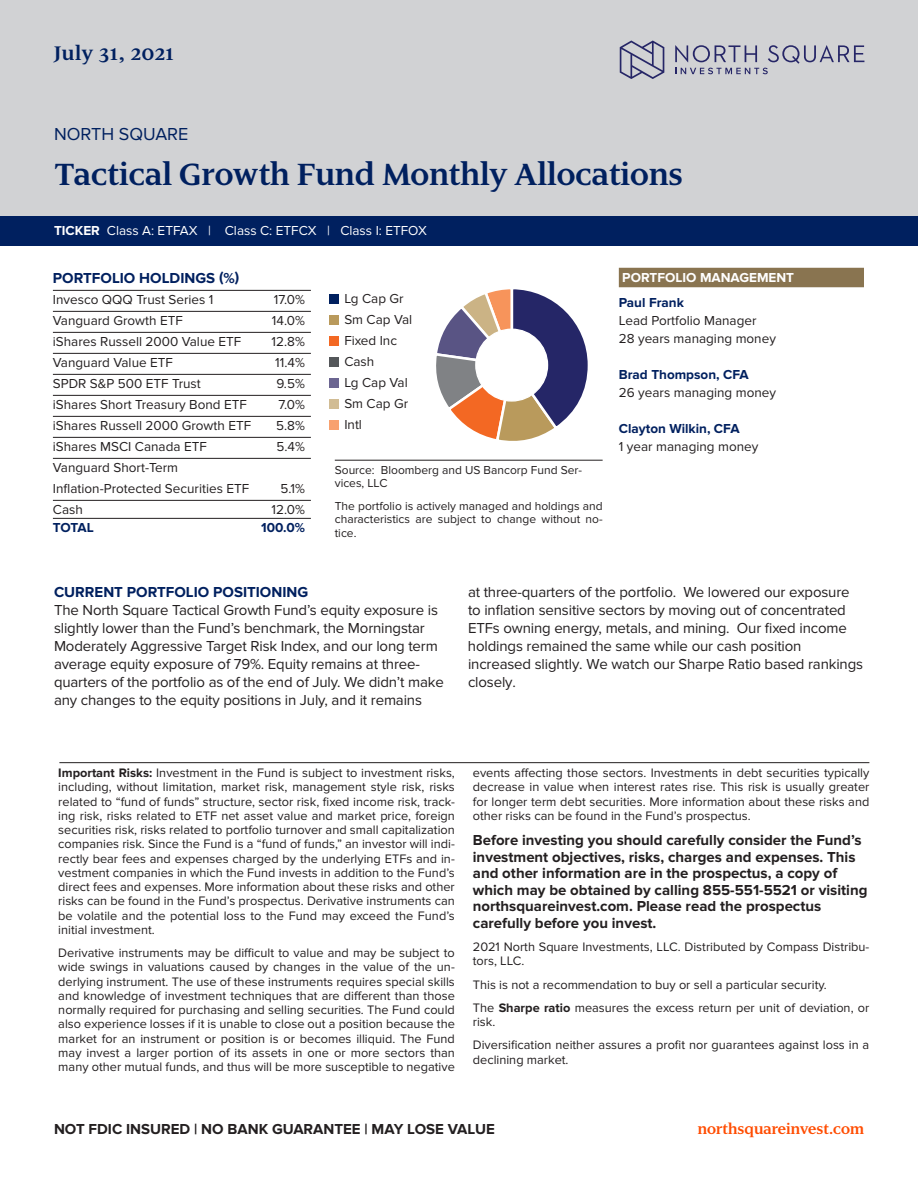
<style>
.page{position:relative;width:918px;height:1188px;background:#fff}
.page>*{position:absolute;margin:0;border:0;box-sizing:border-box;transform-origin:0 0}
.Head{font:700 37.5px "Dignitas";color:#00205f}
.Head-2{font:700 24px "Dignitas";letter-spacing:.025em;color:#00205f}
.t1{font:700 18px "Dignitas";color:#ff4c00}
.Head-3{font:18px "Proxima Nova";color:#00205f}
.Body{font:15px/18px "Proxima Nova";letter-spacing:-.01em;color:#231f20}
.Body-2{font:700 15px/16.5px "Proxima Nova";color:#231f20}
.footnotes{font:700 15px "Proxima Nova";color:#231f20}
.Subhead{font:700 15px "Proxima Nova";color:#00205f}
.table_all_cap_header{font:700 15px "Proxima Nova";color:#00205f}
.Sector_holdings_body{font:13.5px/21px "Proxima Nova";color:#231f20}
.sidebar_copy_justifi{font:13.5px/18px "Proxima Nova";color:#231f20}
.Head-4{font:13.5px "Proxima Nova";color:#fff}
.SIDEBAR_TITLE_w_Rule{font:700 13.5px "Proxima Nova";color:#fff}
.Sector_holdings_body-2{font:700 13.5px "Proxima Nova";letter-spacing:-.01em;color:#00205f}
.sidebar_copy_justifi-2{font:700 13.5px "Proxima Nova";color:#00205f}
.footnotes-2{font:12.75px/14.2px "Proxima Nova";color:#231f20;text-align:justify}
.footnotes-3{font:12px/13.5px "Proxima Nova";color:#231f20}
.s1{font-weight:700}
.s2{font-weight:700;color:#00205f}
</style>
<div class="page">
<div style="left:0;top:215px;width:918px;height:30px;background:#00205f"></div>
<div style="left:0;top:0;width:918px;height:216px;background:#d1d2d4"></div>
<svg style="left:675px;top:45px;width:189px;height:29px"></svg>
<svg style="left:620px;top:41px;width:44px;height:38px"></svg>
<hr style="left:0;top:245px;width:918px;height:1px;background:#00205f">
<hr style="left:53px;top:290px;width:258px;height:1px;background:#231f20">
<hr style="left:53px;top:311px;width:258px;height:1px;background:#231f20">
<hr style="left:53px;top:332px;width:258px;height:1px;background:#231f20">
<hr style="left:53px;top:353px;width:258px;height:1px;background:#231f20">
<hr style="left:53px;top:374px;width:258px;height:1px;background:#231f20">
<hr style="left:53px;top:395px;width:258px;height:1px;background:#231f20">
<hr style="left:53px;top:416px;width:258px;height:1px;background:#231f20">
<hr style="left:53px;top:437px;width:258px;height:1px;background:#231f20">
<hr style="left:53px;top:458px;width:258px;height:1px;background:#231f20">
<hr style="left:53px;top:500px;width:258px;height:1px;background:#231f20">
<hr style="left:53px;top:518px;width:258px;height:1px;background:#231f20">
<svg style="left:436px;top:289px;width:152px;height:152px"></svg>
<div style="left:476px;top:329px;width:72px;height:72px;background:#fff;border-radius:50%"></div>
<div style="left:475px;top:329px;width:73px;height:73px;border:1px solid #fff;border-radius:50%"></div>
<hr style="left:335px;top:460px;width:268px;height:1px;background:#231f20">
<div style="left:329px;top:294px;width:9px;height:9px;background:#00205f"></div>
<div style="left:329px;top:315px;width:9px;height:9px;background:#b99a5c"></div>
<div style="left:329px;top:336px;width:9px;height:9px;background:#f36823"></div>
<div style="left:329px;top:357px;width:9px;height:9px;background:#54575a"></div>
<div style="left:329px;top:378px;width:9px;height:9px;background:#6b6591"></div>
<div style="left:329px;top:399px;width:9px;height:9px;background:#d1bc94"></div>
<div style="left:329px;top:420px;width:9px;height:9px;background:#f8a16f"></div>
<div style="left:619px;top:268px;width:245px;height:19px;background:#897450"></div>
<hr style="left:59px;top:762px;width:810px;height:1px;background:#231f20">
<p class="Head-2" style="left:54px;top:39px;width:121px">July 31, 2021</p>
<p class="Head-3" style="left:54px;top:124px;width:136px">NORTH SQUARE</p>
<p class="Head" style="left:54px;top:152px;width:631px">Tactical Growth Fund Monthly Allocations</p>
<p class="Head-4" style="left:54px;top:223px;width:375px"><span class="s1">TICKER</span> Class A: ETFAX | Class C: ETFCX | Class I: ETFOX</p>
<p class="table_all_cap_header" style="left:53px;top:269px;width:188px">PORTFOLIO HOLDINGS (%)</p>
<p class="Sector_holdings_body" style="left:53px;top:289px;width:162px">Invesco QQQ Trust Series 1</p>
<p class="Sector_holdings_body" style="left:274px;top:289px;width:33px">17.0%</p>
<p class="Sector_holdings_body" style="left:53px;top:310px;width:132px">Vanguard Growth ETF</p>
<p class="Sector_holdings_body" style="left:272px;top:310px;width:34px">14.0%</p>
<p class="Sector_holdings_body" style="left:53px;top:331px;width:190px">iShares Russell 2000 Value ETF</p>
<p class="Sector_holdings_body" style="left:272px;top:331px;width:35px">12.8%</p>
<p class="Sector_holdings_body" style="left:53px;top:352px;width:122px">Vanguard Value ETF</p>
<p class="Sector_holdings_body" style="left:275px;top:352px;width:31px">11.4%</p>
<p class="Sector_holdings_body" style="left:53px;top:373px;width:149px">SPDR S&amp;P 500 ETF Trust</p>
<p class="Sector_holdings_body" style="left:276px;top:373px;width:30px">9.5%</p>
<p class="Sector_holdings_body" style="left:53px;top:394px;width:196px">iShares Short Treasury Bond ETF</p>
<p class="Sector_holdings_body" style="left:278px;top:394px;width:28px">7.0%</p>
<p class="Sector_holdings_body" style="left:53px;top:415px;width:200px">iShares Russell 2000 Growth ETF</p>
<p class="Sector_holdings_body" style="left:276px;top:415px;width:30px">5.8%</p>
<p class="Sector_holdings_body" style="left:53px;top:436px;width:155px">iShares MSCI Canada ETF</p>
<p class="Sector_holdings_body" style="left:276px;top:436px;width:30px">5.4%</p>
<p class="Sector_holdings_body" style="left:53px;top:457px;width:198px">Vanguard Short-Term<br>Inflation-Protected Securities ETF</p>
<p class="Sector_holdings_body" style="left:280px;top:478px;width:26px">5.1%</p>
<p class="Sector_holdings_body" style="left:53px;top:499px;width:31px">Cash</p>
<p class="Sector_holdings_body" style="left:272px;top:499px;width:35px">12.0%</p>
<p class="Sector_holdings_body-2" style="left:53px;top:520px;width:42px">TOTAL</p>
<p class="Sector_holdings_body-2" style="left:261px;top:520px;width:45px">100.0%</p>
<p class="Sector_holdings_body" style="left:344px;top:288px;width:61px">Lg Cap Gr</p>
<p class="Sector_holdings_body" style="left:344px;top:309px;width:69px">Sm Cap Val</p>
<p class="Sector_holdings_body" style="left:344px;top:330px;width:54px">Fixed Inc</p>
<p class="Sector_holdings_body" style="left:344px;top:351px;width:31px">Cash</p>
<p class="Sector_holdings_body" style="left:344px;top:372px;width:65px">Lg Cap Val</p>
<p class="Sector_holdings_body" style="left:344px;top:393px;width:65px">Sm Cap Gr<br>Intl</p>
<p class="footnotes-3" style="left:335px;top:463px;width:249px">Source: Bloomberg and US Bancorp Fund Ser&shy;vices, LLC</p>
<p class="footnotes-3" style="left:335px;top:499px;width:269px;text-align:justify">The portfolio is actively managed and holdings and characteristics are subject to change without no&shy;tice.</p>
<p class="SIDEBAR_TITLE_w_Rule" style="left:622px;top:270px;width:173px">PORTFOLIO MANAGEMENT</p>
<p class="sidebar_copy_justifi-2" style="left:619px;top:294px;width:67px">Paul Frank</p>
<p class="sidebar_copy_justifi" style="left:619px;top:311px;width:159px">Lead Portfolio Manager<br>28 years managing money</p>
<p class="sidebar_copy_justifi" style="left:619px;top:365px;width:159px"><span class="s2">Brad Thompson, CFA<br></span>26 years managing money</p>
<p class="sidebar_copy_justifi" style="left:619px;top:419px;width:141px"><span class="s2">Clayton Wilkin, CFA<br></span>1 year managing money</p>
<p class="Subhead" style="left:54px;top:584px;width:256px">CURRENT PORTFOLIO POSITIONING</p>
<p class="Body" style="left:54px;top:601px;width:391px">The North Square Tactical Growth Fund’s equity exposure is slightly lower than the Fund’s benchmark, the Morningstar Moderately Aggressive Target Risk Index, and our long term average equity exposure of 79%. Equity remains at three&shy;quarters of the portfolio as of the end of July. We didn’t make any changes to the equity positions in July, and it remains</p>
<p class="Body" style="left:468px;top:583px;width:397px">at three-quarters of the portfolio. We lowered our exposure to inflation sensitive sectors by moving out of concentrated ETFs owning energy, metals, and mining. Our fixed income holdings remained the same while our cash position increased slightly. We watch our Sharpe Ratio based rankings closely.</p>
<p class="footnotes-2" style="left:58px;top:766px;width:398px"><span class="s1">Important Risks:</span> Investment in the Fund is subject to investment risks, including, without limitation, market risk, management style risk, risks related to “fund of funds” structure, sector risk, fixed income risk, track&shy;ing risk, risks related to ETF net asset value and market price, foreign securities risk, risks related to portfolio turnover and small capitalization companies risk. Since the Fund is a “fund of funds,” an investor will indi&shy;rectly bear fees and expenses charged by the underlying ETFs and in&shy;vestment companies in which the Fund invests in addition to the Fund’s direct fees and expenses. More information about these risks and other risks can be found in the Fund’s prospectus. Derivative instruments can be volatile and the potential loss to the Fund may exceed the Fund’s initial investment.</p>
<p class="footnotes-2" style="left:58px;top:946px;width:398px">Derivative instruments may be difficult to value and may be subject to wide swings in valuations caused by changes in the value of the un&shy;derlying instrument. The use of these instruments requires special skills and knowledge of investment techniques that are different than those normally required for purchasing and selling securities. The Fund could also experience losses if it is unable to close out a position because the market for an instrument or position is or becomes illiquid. The Fund may invest a larger portion of its assets in one or more sectors than many other mutual funds, and thus will be more susceptible to negative</p>
<p class="footnotes-2" style="left:473px;top:766px;width:398px">events affecting those sectors. Investments in debt securities typically decrease in value when interest rates rise. This risk is usually greater for longer term debt securities. More information about these risks and other risks can be found in the Fund’s prospectus.</p>
<p class="Body-2" style="left:473px;top:832px;width:396px">Before investing you should carefully consider the Fund’s investment objectives, risks, charges and expenses. This and other information are in the prospectus, a copy of which may be obtained by calling 855-551-5521 or visiting northsquareinvest.com. Please read the prospectus carefully before you invest.</p>
<p class="footnotes-2" style="left:473px;top:940px;width:398px">2021 North Square Investments, LLC. Distributed by Compass Distribu&shy;tors, LLC.</p>
<p class="footnotes-2" style="left:473px;top:977px;width:356px">This is not a recommendation to buy or sell a particular security.</p>
<p class="footnotes-2" style="left:473px;top:1001px;width:398px">The <span class="s1">Sharpe ratio</span> measures the excess return per unit of deviation, or risk.</p>
<p class="footnotes-2" style="left:473px;top:1038px;width:398px">Diversification neither assures a profit nor guarantees against loss in a declining market.</p>
<p class="footnotes" style="left:54px;top:1120px;width:442px">NOT FDIC INSURED | NO BANK GUARANTEE | MAY LOSE VALUE</p>
<p class="t1" style="left:698px;top:1118px;width:168px">northsquareinvest.com</p>
</div>
